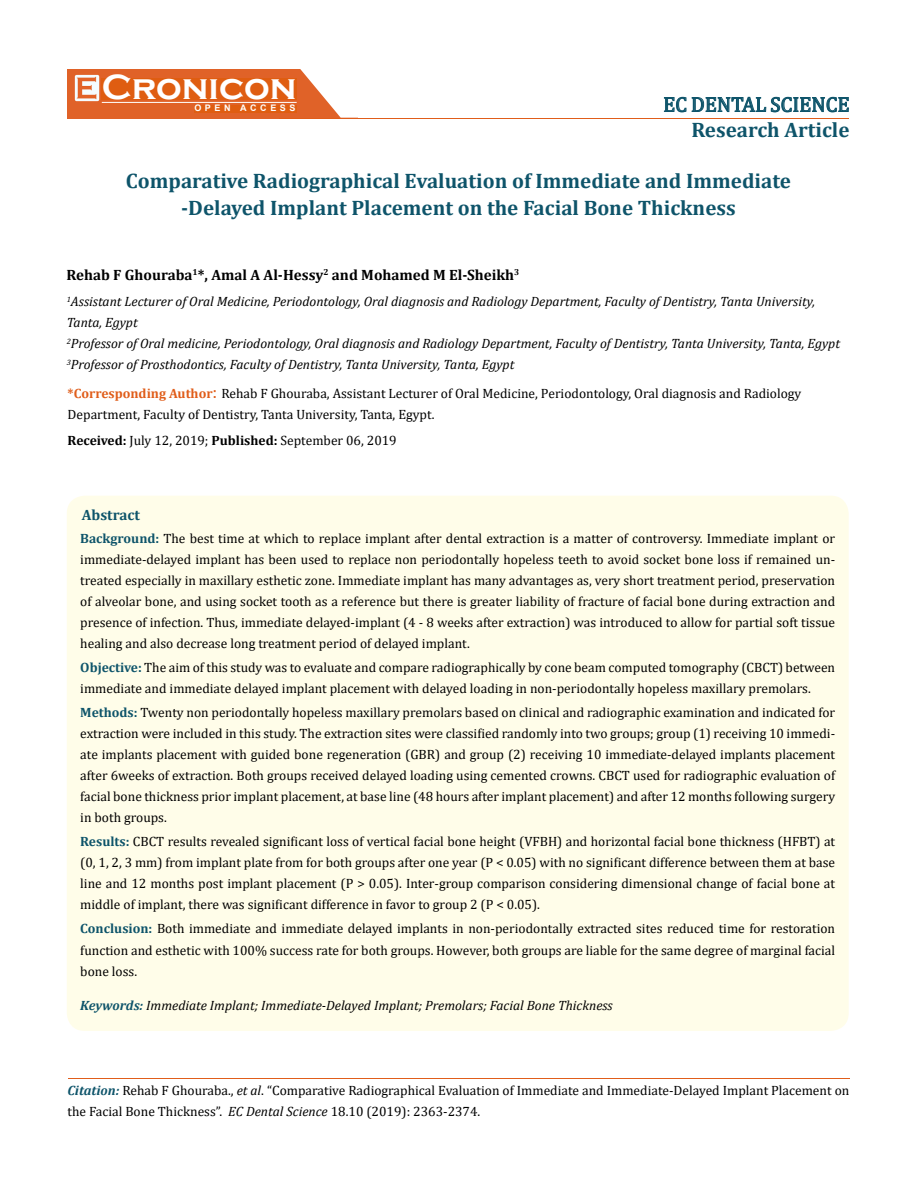
<style>
.page{position:relative;width:917px;height:1190px;background:#fff}
.page>*{position:absolute;margin:0;border:0;box-sizing:border-box;transform-origin:0 0}
.t1{font:700 36px "Copperplate Gothic";color:#fff}
.t2{font:700 21px/27px "Cambria";color:#0e546a;text-align:center}
.t3{font:21px "Cambria";color:#0e546a}
.t4{font:700 15px "Cambria";color:#000}
.t5{font:700 15px "Cambria";color:#0e546a}
.t6{font:13.5px/21px "Cambria";color:#000;text-align:justify}
.t7{font:italic 13.5px/21px "Cambria";color:#000}
.t8{font:700 9px "Arial";letter-spacing:.4em;color:#fff}
.s1{font-weight:700;color:#e05d1a}
.s2{font-size:18px;color:#e05d1a}
.s3{font-weight:700}
.s4{font-weight:700;color:#0e546a}
.s5{font-weight:700;font-style:italic;color:#0e546a}
.s6{font-style:italic}
</style>
<div class="page">
<div style="left:67px;top:70px;width:290px;height:49px;background:#e06228"></div>
<svg style="left:300px;top:69px;width:58px;height:49px"></svg>
<img style="left:75px;top:75px;width:24px;height:26px">
<div style="left:102px;top:79px;width:195px;height:21px;background:#df5d11"></div>
<div style="left:194px;top:105px;width:103px;height:7px;background:#df5d11"></div>
<svg style="left:663px;top:97px;width:186px;height:15px"></svg>
<hr style="left:102px;top:102px;width:194px;height:1px;background:#fff">
<hr style="left:279px;top:118px;width:569px;height:1px;background:#e05d1a">
<hr style="left:68px;top:1078px;width:782px;height:1px;background:#e05d1a">
<div style="left:67px;top:495px;width:781px;height:535px;background:#fffde9;border-radius:18px"></div>
<h1 class="t1" style="left:102px;top:68px;width:196px">Cronicon</h1>
<p class="t8" style="left:194px;top:102px;width:103px">OPEN ACCESS</p>
<h2 class="t3" style="left:663px;top:92px;width:188px">EC DENTAL SCIENCE</h2>
<h2 class="t2" style="left:691px;top:116px;width:160px">Research Article</h2>
<h2 class="t2" style="left:126px;top:166px;width:666px">Comparative Radiographical Evaluation of Immediate and Immediate -Delayed Implant Placement on the Facial Bone Thickness</h2>
<p class="t4" style="left:66px;top:265px;width:454px">Rehab F Ghouraba<sup>1</sup>*, Amal A Al-Hessy<sup>2</sup> and Mohamed M El-Sheikh<sup>3</sup></p>
<p class="t7" style="left:67px;top:290px;width:774px"><sup>1</sup>Assistant Lecturer of Oral Medicine, Periodontology, Oral diagnosis and Radiology Department, Faculty of Dentistry, Tanta University, Tanta, Egypt<br><sup>2</sup>Professor of Oral medicine, Periodontology, Oral diagnosis and Radiology Department, Faculty of Dentistry, Tanta University, Tanta, Egypt <sup>3</sup>Professor of Prosthodontics, Faculty of Dentistry, Tanta University, Tanta, Egypt</p>
<p class="t6" style="left:68px;top:383px;width:735px"><span class="s1">*Corresponding Author</span><span class="s2">:</span> Rehab F Ghouraba, Assistant Lecturer of Oral Medicine, Periodontology, Oral diagnosis and Radiology<br>Department, Faculty of Dentistry, Tanta University, Tanta, Egypt.</p>
<p class="t6" style="left:68px;top:430px;width:330px"><span class="s3">Received:</span> July 12, 2019; <span class="s3">Published:</span> September 06, 2019</p>
<p class="t5" style="left:82px;top:504px;width:60px">Abstract</p>
<p class="t6" style="left:80px;top:528px;width:756px"><span class="s4">Background:</span> The best time at which to replace implant after dental extraction is a matter of controversy. Immediate implant or immediate-delayed implant has been used to replace non periodontally hopeless teeth to avoid socket bone loss if remained un&shy;treated especially in maxillary esthetic zone. Immediate implant has many advantages as, very short treatment period, preservation of alveolar bone, and using socket tooth as a reference but there is greater liability of fracture of facial bone during extraction and presence of infection. Thus, immediate delayed-implant (4 - 8 weeks after extraction) was introduced to allow for partial soft tissue healing and also decrease long treatment period of delayed implant.</p>
<p class="t6" style="left:80px;top:657px;width:756px"><span class="s4">Objective:</span> The aim of this study was to evaluate and compare radiographically by cone beam computed tomography (CBCT) between immediate and immediate delayed implant placement with delayed loading in non-periodontally hopeless maxillary premolars.</p>
<p class="t6" style="left:80px;top:702px;width:756px"><span class="s4">Methods:</span> Twenty non periodontally hopeless maxillary premolars based on clinical and radiographic examination and indicated for extraction were included in this study. The extraction sites were classified randomly into two groups; group (1) receiving 10 immedi&shy;ate implants placement with guided bone regeneration (GBR) and group (2) receiving 10 immediate-delayed implants placement after 6weeks of extraction. Both groups received delayed loading using cemented crowns. CBCT used for radiographic evaluation of facial bone thickness prior implant placement, at base line (48 hours after implant placement) and after 12 months following surgery in both groups.</p>
<p class="t6" style="left:80px;top:831px;width:756px"><span class="s4">Results:</span> CBCT results revealed significant loss of vertical facial bone height (VFBH) and horizontal facial bone thickness (HFBT) at (0, 1, 2, 3 mm) from implant plate from for both groups after one year (P &lt; 0.05) with no significant difference between them at base line and 12 months post implant placement (P &gt; 0.05). Inter-group comparison considering dimensional change of facial bone at middle of implant, there was significant difference in favor to group 2 (P &lt; 0.05).</p>
<p class="t6" style="left:80px;top:918px;width:756px"><span class="s4">Conclusion:</span> Both immediate and immediate delayed implants in non-periodontally extracted sites reduced time for restoration function and esthetic with 100% success rate for both groups. However, both groups are liable for the same degree of marginal facial bone loss.</p>
<p class="t7" style="left:80px;top:993px;width:534px"><span class="s4">Keywords:</span> Immediate Implant; Immediate-Delayed Implant; Premolars; Facial Bone Thickness</p>
<p class="t6" style="left:67px;top:1079px;width:783px"><span class="s5">Citation:</span> Rehab F Ghouraba., <span class="s6">et al</span>. “Comparative Radiographical Evaluation of Immediate and Immediate-Delayed Implant Placement on the Facial Bone Thickness”. <span class="s6">EC Dental Science</span> 18.10 (2019): 2363-2374.</p>
</div>
